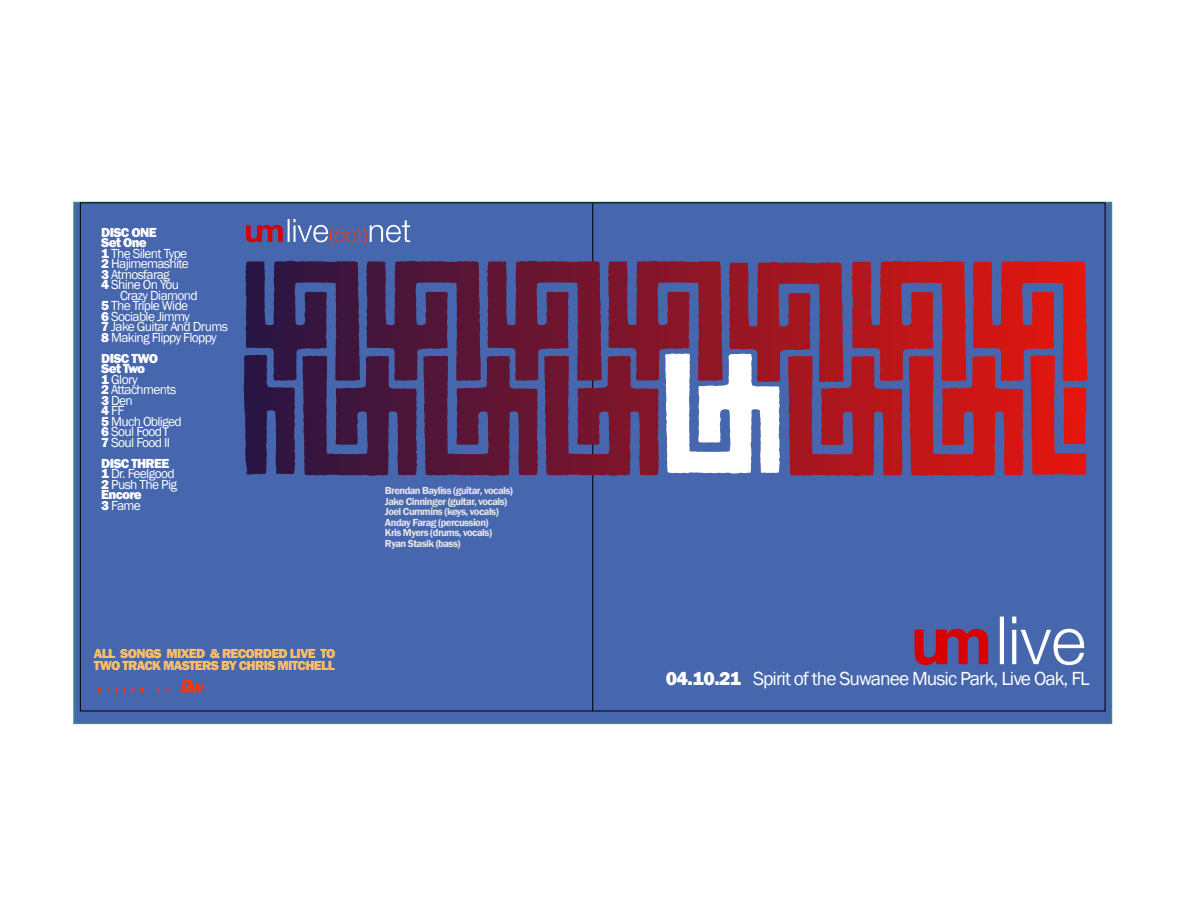
<style>
.page{position:relative;width:1188px;height:918px;background:#fff}
.page>*{position:absolute;margin:0;border:0;box-sizing:border-box;transform-origin:0 0}
.t1{font:19.5px "Franklin Gothic";letter-spacing:-.05em;color:#fff}
.t2{font:13.5px/10.5px "Franklin Gothic";letter-spacing:-.05em;color:#fff}
.t3{font:800 13.5px/12px "Franklin Gothic";letter-spacing:-.05em;color:#febf65}
.t4{font:800 13.5px "Franklin Gothic";letter-spacing:-.05em;color:#fff}
.t5{font:600 10.5px/10.5px "Franklin Gothic";letter-spacing:-.05em;color:#e6e6e6}
.s1{font-weight:800}
</style>
<div class="page">
<svg style="left:73px;top:201px;width:1040px;height:524px;background:#5379aa"></svg>
<svg style="left:80px;top:202px;width:1025px;height:509px;background:#4e5a99"></svg>
<svg style="left:592px;top:203px;width:1px;height:508px"></svg>
<svg style="left:246px;top:225px;width:37px;height:17px"></svg>
<hr style="left:288px;top:219px;width:2px;height:23px;background:#fff">
<svg style="left:294px;top:219px;width:116px;height:27px;background:#6878b0"></svg>
<svg style="left:915px;top:629px;width:73px;height:36px;background:#9c2a47"></svg>
<hr style="left:1000px;top:617px;width:4px;height:47px;background:#fff">
<svg style="left:1012px;top:630px;width:4px;height:34px"></svg>
<svg style="left:1012px;top:617px;width:4px;height:6px"></svg>
<svg style="left:1021px;top:629px;width:63px;height:36px"></svg>
<svg style="left:98px;top:688px;width:3px;height:4px"></svg>
<svg style="left:115px;top:688px;width:3px;height:4px"></svg>
<svg style="left:131px;top:688px;width:3px;height:4px"></svg>
<svg style="left:140px;top:688px;width:3px;height:4px"></svg>
<svg style="left:157px;top:688px;width:3px;height:4px"></svg>
<svg style="left:166px;top:688px;width:3px;height:4px"></svg>
<svg style="left:180px;top:679px;width:24px;height:13px"></svg>
<svg style="left:244px;top:354px;width:842px;height:121px;background:#7f4060"></svg>
<p class="t4" style="left:101px;top:224px;width:57px">DISC ONE</p>
<p class="t4" style="left:101px;top:234px;width:47px">Set One</p>
<p class="t2" style="left:101px;top:248px;width:88px"><span class="s1">1</span> The Silent Type</p>
<p class="t2" style="left:101px;top:259px;width:89px"><span class="s1">2</span> Hajimemashite</p>
<p class="t2" style="left:101px;top:269px;width:70px"><span class="s1">3</span> Atmosfarag</p>
<p class="t2" style="left:101px;top:280px;width:79px"><span class="s1">4</span> Shine On You</p>
<p class="t2" style="left:120px;top:290px;width:79px">Crazy Diamond</p>
<p class="t2" style="left:101px;top:301px;width:89px"><span class="s1">5</span> The Triple Wide</p>
<p class="t2" style="left:101px;top:311px;width:90px"><span class="s1">6</span> Sociable Jimmy</p>
<p class="t2" style="left:101px;top:322px;width:128px"><span class="s1">7</span> Jake Guitar And Drums</p>
<p class="t2" style="left:101px;top:332px;width:117px"><span class="s1">8</span> Making Flippy Floppy</p>
<p class="t2" style="left:101px;top:353px;width:82px"><span class="s1">DISC TWO<br>Set Two<br>1</span> Glory<br><span class="s1">2</span> Attachments<br><span class="s1">3</span> Den<br><span class="s1">4</span> FF<br><span class="s1">5</span> Much Obliged<br><span class="s1">6</span> Soul Food I<br><span class="s1">7</span> Soul Food II</p>
<p class="t2" style="left:101px;top:458px;width:77px"><span class="s1">DISC THREE<br>1</span> Dr. Feelgood<br><span class="s1">2</span> Push The Pig<br><span class="s1">Encore<br>3</span> Fame</p>
<p class="t3" style="left:94px;top:648px;width:243px">ALL SONGS MIXED &amp; RECORDED LIVE TO<br>TWO TRACK MASTERS BY CHRIS MITCHELL</p>
<p class="t5" style="left:385px;top:486px;width:130px">Brendan Bayliss (guitar, vocals)<br>Jake Cinninger (guitar, vocals)<br>Joel Cummins (keys, vocals)<br>Anday Farag (percussion)<br>Kris Myers (drums, vocals)<br>Ryan Stasik (bass)</p>
<h1 class="t1" style="left:666px;top:667px;width:426px"><span class="s1">04.10.21</span> Spirit of the Suwanee Music Park, Live Oak, FL</h1>
</div>
